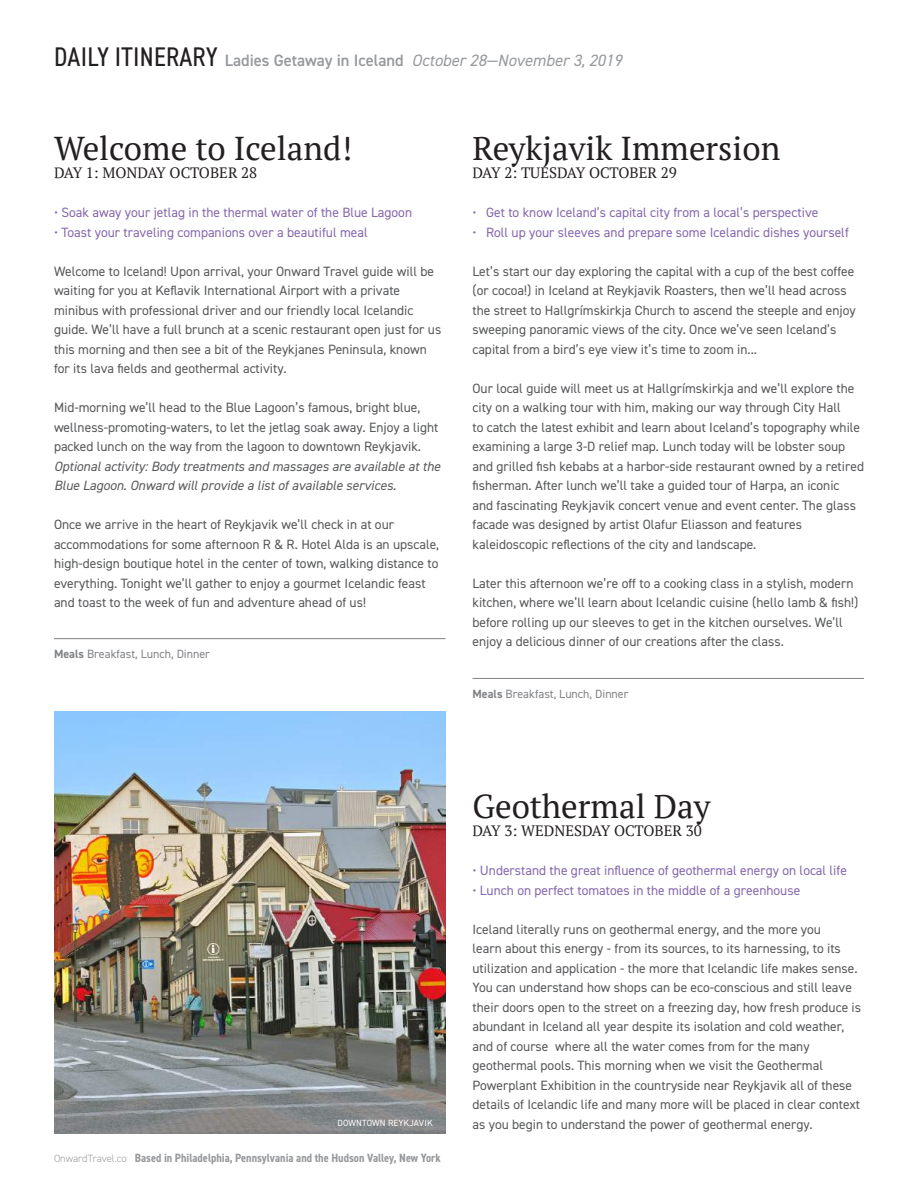
<style>
.page{position:relative;width:918px;height:1188px;background:#fff}
.page>*{position:absolute;margin:0;border:0;box-sizing:border-box;transform-origin:0 0}
.t1{font:33px "PT Serif";color:#231f20}
.t2{font:italic 16.5px "DIN2014";color:#97999c}
.t3{font:15px "PT Serif";color:#231f20}
.t4{font:13.5px/19.5px "DIN2014";color:#57585a}
.t5{font:13.5px "DIN2014";color:#8568ad}
.t6{font:italic 13.5px/19.5px "DIN2014";color:#57585a}
.t7{font:700 condensed 12px "DIN2014";color:#97999c}
.t8{font:12px "DIN2014";color:#808285}
.t9{font:9px "DIN2014";letter-spacing:.01em;color:#fff}
.s1{font-style:normal;font-stretch:condensed;font-size:27px;color:#231f20}
.s2{font-weight:600;font-style:normal}
.s3{font-weight:700}
.s4{font-weight:300;font-stretch:normal;font-size:10.5px}
</style>
<div class="page">
<hr style="left:54px;top:638px;width:392px;height:1px;background:#808285">
<hr style="left:472px;top:678px;width:392px;height:1px;background:#808285">
<img style="left:54px;top:711px;width:392px;height:423px">
<p class="t2" style="left:54px;top:50px;width:569px"><span class="s1">DAILY ITINERARY</span> <span class="s2">Ladies Getaway in Iceland</span> October 28—November 3, 2019</p>
<h1 class="t1" style="left:54px;top:127px;width:300px">Welcome to Iceland!</h1>
<p class="t3" style="left:54px;top:163px;width:205px">DAY 1: MONDAY OCTOBER 28</p>
<p class="t5" style="left:54px;top:204px;width:360px">• Soak away your jetlag in the thermal water of the Blue Lagoon</p>
<p class="t5" style="left:54px;top:224px;width:315px">• Toast your traveling companions over a beautiful meal</p>
<p class="t4" style="left:54px;top:261px;width:389px">Welcome to Iceland! Upon arrival, your Onward Travel guide will be waiting for you at Keflavik International Airport with a private minibus with professional driver and our friendly local Icelandic guide. We’ll have a full brunch at a scenic restaurant open just for us this morning and then see a bit of the Reykjanes Peninsula, known for its lava fields and geothermal activity.</p>
<p class="t4" style="left:54px;top:398px;width:386px">Mid-morning we’ll head to the Blue Lagoon’s famous, bright blue, wellness-promoting-waters, to let the jetlag soak away. Enjoy a light packed lunch on the way from the lagoon to downtown Reykjavik.</p>
<p class="t6" style="left:54px;top:456px;width:388px">Optional activity: Body treatments and massages are available at the<br>Blue Lagoon. Onward will provide a list of available services.</p>
<p class="t4" style="left:54px;top:515px;width:387px">Once we arrive in the heart of Reykjavik we’ll check in at our accommodations for some afternoon R &amp; R. Hotel Alda is an upscale, high-design boutique hotel in the center of town, walking distance to everything. Tonight we’ll gather to enjoy a gourmet Icelandic feast and toast to the week of fun and adventure ahead of us!</p>
<p class="t8" style="left:54px;top:646px;width:158px"><span class="s3">Meals</span> Breakfast, Lunch, Dinner</p>
<h1 class="t1" style="left:472px;top:127px;width:309px">Reykjavik Immersion</h1>
<p class="t3" style="left:472px;top:163px;width:206px">DAY 2: TUESDAY OCTOBER 29</p>
<p class="t5" style="left:472px;top:204px;width:347px">• Get to know Iceland’s capital city from a local’s perspective</p>
<p class="t5" style="left:472px;top:224px;width:378px">• Roll up your sleeves and prepare some Icelandic dishes yourself</p>
<p class="t4" style="left:472px;top:261px;width:385px">Let’s start our day exploring the capital with a cup of the best coffee (or cocoa!) in Iceland at Reykjavik Roasters, then we’ll head across the street to Hallgrímskirkja Church to ascend the steeple and enjoy sweeping panoramic views of the city. Once we’ve seen Iceland’s capital from a bird’s eye view it’s time to zoom in...</p>
<p class="t4" style="left:472px;top:378px;width:393px">Our local guide will meet us at Hallgrímskirkja and we’ll explore the city on a walking tour with him, making our way through City Hall<br>to catch the latest exhibit and learn about Iceland’s topography while examining a large 3-D relief map. Lunch today will be lobster soup and grilled fish kebabs at a harbor-side restaurant owned by a retired fisherman. After lunch we’ll take a guided tour of Harpa, an iconic<br>and fascinating Reykjavik concert venue and event center. The glass facade was designed by artist Olafur Eliasson and features kaleidoscopic reflections of the city and landscape.</p>
<p class="t4" style="left:472px;top:573px;width:387px">Later this afternoon we’re off to a cooking class in a stylish, modern kitchen, where we’ll learn about Icelandic cuisine (hello lamb &amp; fish!) before rolling up our sleeves to get in the kitchen ourselves. We’ll enjoy a delicious dinner of our creations after the class.</p>
<p class="t8" style="left:472px;top:686px;width:158px"><span class="s3">Meals</span> Breakfast, Lunch, Dinner</p>
<p class="t9" style="left:338px;top:1117px;width:97px">DOWNTOWN REYKJAVIK</p>
<p class="t7" style="left:54px;top:1150px;width:388px"><span class="s4">OnwardTravel.co</span> Based in Philadelphia, Pennsylvania and the Hudson Valley, New York</p>
<h1 class="t1" style="left:472px;top:785px;width:239px">Geothermal Day</h1>
<p class="t3" style="left:472px;top:821px;width:231px">DAY 3: WEDNESDAY OCTOBER 30</p>
<p class="t5" style="left:472px;top:862px;width:376px">• Understand the great influence of geothermal energy on local life</p>
<p class="t5" style="left:472px;top:882px;width:329px">• Lunch on perfect tomatoes in the middle of a greenhouse</p>
<p class="t4" style="left:472px;top:919px;width:390px">Iceland literally runs on geothermal energy, and the more you<br>learn about this energy - from its sources, to its harnessing, to its utilization and application - the more that Icelandic life makes sense.<br>You can understand how shops can be eco-conscious and still leave their doors open to the street on a freezing day, how fresh produce is abundant in Iceland all year despite its isolation and cold weather, and of course where all the water comes from for the many geothermal pools. This morning when we visit the Geothermal Powerplant Exhibition in the countryside near Reykjavik all of these details of Icelandic life and many more will be placed in clear context as you begin to understand the power of geothermal energy.</p>
</div>
